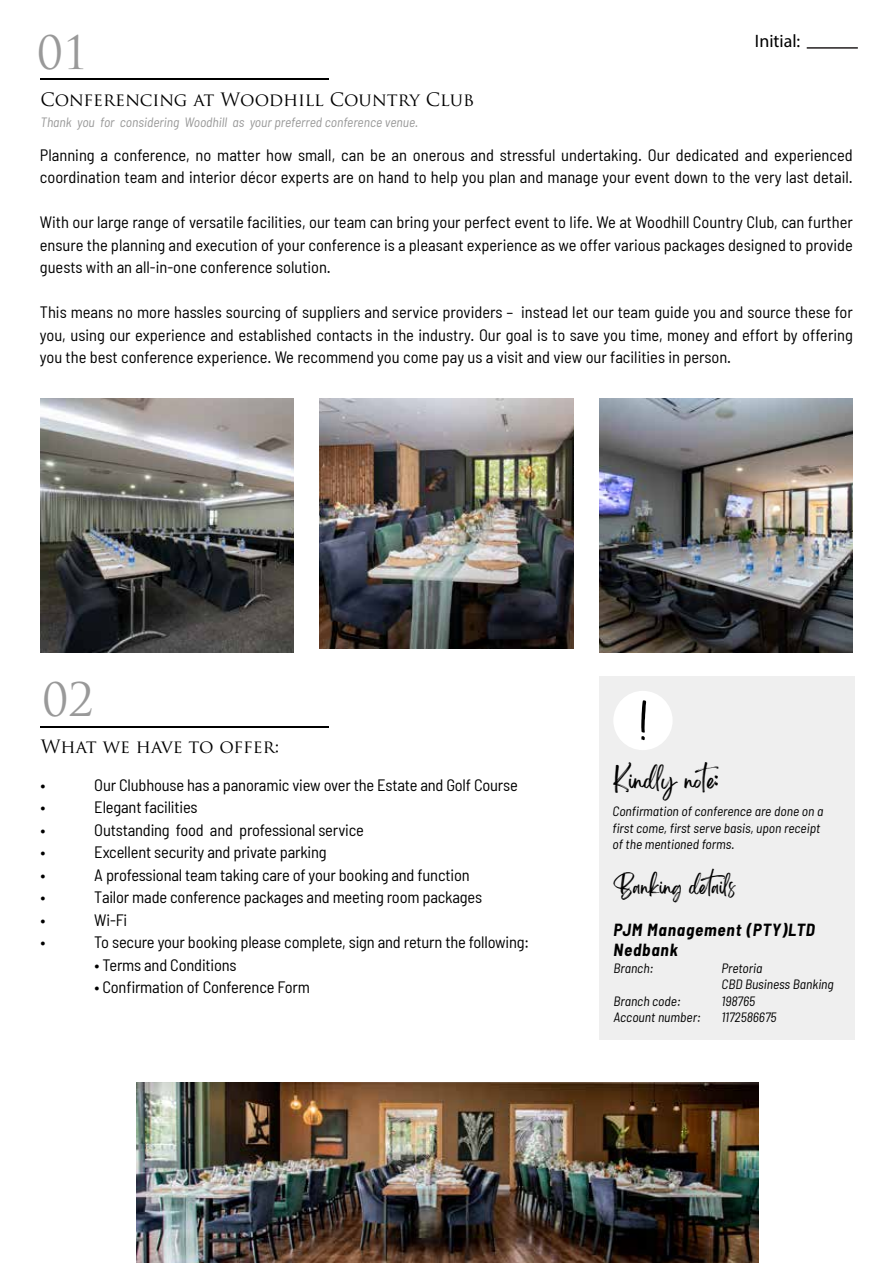
<style>
.page{position:relative;width:893px;height:1263px;background:#fff}
.page>*{position:absolute;margin:0;border:0;box-sizing:border-box;transform-origin:0 0}
.t1{font:45px "Trajan Pro";color:#999}
.t2{font:19.95px "Brightwall Personal Use";color:#000}
.t3{font:18px "Trajan Pro";color:#000}
.t4{font:18px "Myriad Pro";color:#000}
.t5{font:17.55px "Brightwall Personal Use";color:#000}
.t6{font:italic 700 semi-condensed 17.1px/19.8px "Barlow";letter-spacing:.05em;color:#000}
.t7{font:semi-condensed 16.5px/22.5px "Barlow";letter-spacing:-.01em;color:#000}
.t8{font:italic semi-condensed 13.5px/16.5px "Barlow";color:#000}
.t9{font:italic semi-condensed 13.5px "Barlow";color:#999}
</style>
<div class="page">
<hr style="left:41px;top:79px;width:288px;height:1px;background:#000">
<img style="left:40px;top:398px;width:254px;height:254px">
<img style="left:319px;top:398px;width:254px;height:250px">
<img style="left:599px;top:398px;width:254px;height:254px">
<hr style="left:41px;top:726px;width:288px;height:2px;background:#000">
<div style="left:599px;top:677px;width:255px;height:363px;background:#efefef"></div>
<div style="left:613px;top:691px;width:60px;height:59px;background:#fff;border-radius:50%"></div>
<svg style="left:641px;top:700px;width:5px;height:40px"></svg>
<img style="left:137px;top:1082px;width:622px;height:181px">
<hr style="left:807px;top:47px;width:51px;height:2px;background:#231f20">
<h1 class="t1" style="left:37px;top:34px;width:53px">01</h1>
<p class="t3" style="left:41px;top:92px;width:435px">Conferencing at Woodhill Country Club</p>
<p class="t9" style="left:41px;top:117px;width:379px">Thank you for considering Woodhill as your preferred conference venue.</p>
<p class="t4" style="left:755px;top:31px;width:47px">Initial:</p>
<p class="t7" style="left:40px;top:145px;width:814px">Planning a conference, no matter how small, can be an onerous and stressful undertaking. Our dedicated and experienced coordination team and interior dÈcor experts are on hand to help you plan and manage your event down to the very last detail.</p>
<p class="t7" style="left:40px;top:212px;width:815px;text-align:justify">With our large range of versatile facilities, our team can bring your perfect event to life. We at Woodhill Country Club, can further ensure the planning and execution of your conference is a pleasant experience as we offer various packages designed to provide guests with an all-in-one conference solution.</p>
<p class="t7" style="left:40px;top:302px;width:814px;text-align:justify">This means no more hassles sourcing of suppliers and service providers ñ instead let our team guide you and source these for you, using our experience and established contacts in the industry. Our goal is to save you time, money and effort by offering you the best conference experience. We recommend you come pay us a visit and view our facilities in person.</p>
<h1 class="t1" style="left:43px;top:682px;width:53px">02</h1>
<p class="t3" style="left:41px;top:739px;width:240px">What we have to offer:</p>
<p class="t7" style="left:41px;top:775px;width:6px">ï</p>
<p class="t7" style="left:94px;top:775px;width:425px">Our Clubhouse has a panoramic view over the Estate and Golf Course</p>
<p class="t7" style="left:41px;top:797px;width:6px">ï</p>
<p class="t7" style="left:94px;top:797px;width:105px">Elegant facilities</p>
<p class="t7" style="left:41px;top:820px;width:6px">ï</p>
<p class="t7" style="left:94px;top:820px;width:271px">Outstanding food and professional service</p>
<p class="t7" style="left:41px;top:842px;width:6px">ï</p>
<p class="t7" style="left:94px;top:842px;width:234px">Excellent security and private parking</p>
<p class="t7" style="left:41px;top:865px;width:6px">ï</p>
<p class="t7" style="left:94px;top:865px;width:377px">A professional team taking care of your booking and function</p>
<p class="t7" style="left:41px;top:887px;width:6px">ï</p>
<p class="t7" style="left:94px;top:887px;width:389px">Tailor made conference packages and meeting room packages</p>
<p class="t7" style="left:41px;top:910px;width:6px">ï</p>
<p class="t7" style="left:94px;top:910px;width:34px">Wi-Fi</p>
<p class="t7" style="left:41px;top:932px;width:6px">ï</p>
<p class="t7" style="left:94px;top:932px;width:436px">To secure your booking please complete, sign and return the following: ï Terms and Conditions</p>
<p class="t7" style="left:95px;top:975px;width:217px">• Confirmation of Conference Form</p>
<p class="t2" style="left:613px;top:773px;width:114px">Kindly note:</p>
<p class="t8" style="left:612px;top:803px;width:212px">Confirmation of conference are done on a first come, first serve basis, upon receipt of the mentioned forms.</p>
<p class="t5" style="left:613px;top:880px;width:124px">Banking details</p>
<p class="t6" style="left:613px;top:922px;width:203px">PJM Management (PTY)LTD<br>Nedbank</p>
<p class="t8" style="left:613px;top:959px;width:41px">Branch:</p>
<p class="t8" style="left:721px;top:959px;width:114px">Pretoria<br>CBD Business Banking</p>
<p class="t8" style="left:613px;top:993px;width:69px">Branch code:</p>
<p class="t8" style="left:721px;top:993px;width:35px">198765</p>
<p class="t8" style="left:613px;top:1009px;width:89px">Account number:</p>
<p class="t8" style="left:721px;top:1009px;width:57px">1172586675</p>
</div>
